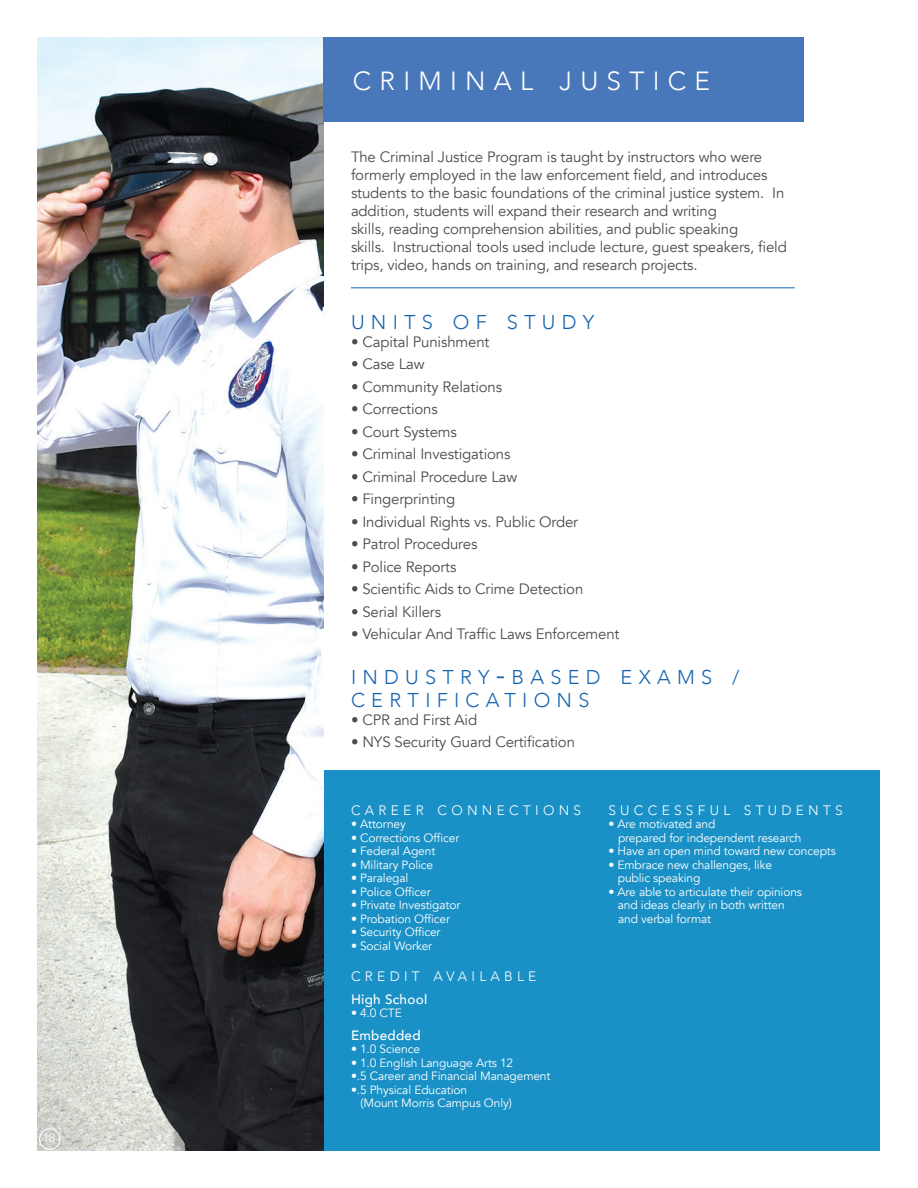
<style>
.page{position:relative;width:918px;height:1188px;background:#fff}
.page>*{position:absolute;margin:0;border:0;box-sizing:border-box;transform-origin:0 0}
.t1{font:300 26.25px "Avenir";color:#fff}
.t2{font:300 19.95px "Avenir";letter-spacing:.315em;color:#1665af}
.t3{font:15px/18px "Avenir";letter-spacing:-.01em;color:#4b4c4d}
.t4{font:300 13.65px "Avenir";letter-spacing:.315em;color:#fff}
.t5{font:500 13.5px "Avenir";letter-spacing:.02em;color:#fff}
.t6{font:12px/13.5px "Avenir";letter-spacing:-.01em;color:#fff}
.t7{font:300 12px "Avenir";color:#fff}
.s1{font-size:28.5px}
.s2{font-size:19.5px}
</style>
<div class="page">
<div style="left:323px;top:770px;width:557px;height:380px;background:#1a91c6"></div>
<img style="left:38px;top:38px;width:285px;height:1112px">
<hr style="left:351px;top:288px;width:444px;height:1px;background:#1665af">
<div style="left:323px;top:37px;width:481px;height:84px;background:#4978ba"></div>
<div style="left:39px;top:1129px;width:21px;height:21px;border:1px solid #fff;border-radius:50%"></div>
<p class="t7" style="left:43px;top:1131px;width:14px">18</p>
<p class="t1" style="left:353px;top:65px;width:359px">C R I M I N A L J U S T I C E</p>
<p class="t3" style="left:351px;top:148px;width:413px">The Criminal Justice Program is taught by instructors who were</p>
<p class="t3" style="left:351px;top:166px;width:418px">formerly employed in the law enforcement field, and introduces</p>
<p class="t3" style="left:351px;top:184px;width:435px">students to the basic foundations of the criminal justice system. In addition, students will expand their research and writing<br>skills, reading comprehension abilities, and public speaking</p>
<p class="t3" style="left:351px;top:238px;width:437px">skills. Instructional tools used include lecture, guest speakers, field</p>
<p class="t3" style="left:351px;top:256px;width:348px">trips, video, hands on training, and research projects.</p>
<h3 class="t2" style="left:351px;top:310px;width:245px">UNITS OF STUDY</h3>
<p class="t3" style="left:351px;top:333px;width:140px">• Capital Punishment</p>
<p class="t3" style="left:351px;top:355px;width:75px">• Case Law</p>
<p class="t3" style="left:351px;top:378px;width:153px">• Community Relations</p>
<p class="t3" style="left:351px;top:400px;width:88px">• Corrections</p>
<p class="t3" style="left:351px;top:423px;width:107px">• Court Systems</p>
<p class="t3" style="left:351px;top:445px;width:161px">• Criminal Investigations</p>
<p class="t3" style="left:351px;top:468px;width:168px">• Criminal Procedure Law</p>
<p class="t3" style="left:351px;top:490px;width:106px">• Fingerprinting</p>
<p class="t3" style="left:351px;top:513px;width:229px">• Individual Rights vs. Public Order</p>
<p class="t3" style="left:351px;top:535px;width:128px">• Patrol Procedures</p>
<p class="t3" style="left:351px;top:558px;width:107px">• Police Reports</p>
<p class="t3" style="left:351px;top:580px;width:234px">• Scientific Aids to Crime Detection</p>
<p class="t3" style="left:351px;top:603px;width:92px">• Serial Killers</p>
<p class="t3" style="left:351px;top:625px;width:270px">• Vehicular And Traffic Laws Enforcement</p>
<p class="t2" style="left:351px;top:665px;width:390px">INDUSTRY <span class="s1">-</span>BASED EXAMS <span class="s2">/</span></p>
<h3 class="t2" style="left:351px;top:688px;width:240px">CERTIFICATIONS</h3>
<p class="t3" style="left:351px;top:711px;width:128px">• CPR and First Aid</p>
<p class="t3" style="left:351px;top:733px;width:226px">• NYS Security Guard Certification</p>
<p class="t4" style="left:351px;top:802px;width:232px">CAREER CONNECTIONS</p>
<p class="t6" style="left:351px;top:817px;width:56px">• Attorney</p>
<p class="t6" style="left:351px;top:831px;width:110px">• Corrections Officer</p>
<p class="t6" style="left:351px;top:844px;width:86px">• Federal Agent</p>
<p class="t6" style="left:351px;top:858px;width:84px">• Military Police</p>
<p class="t6" style="left:351px;top:871px;width:59px">• Paralegal</p>
<p class="t6" style="left:351px;top:885px;width:81px">• Police Officer</p>
<p class="t6" style="left:351px;top:898px;width:111px">• Private Investigator</p>
<p class="t6" style="left:351px;top:912px;width:101px">• Probation Officer</p>
<p class="t6" style="left:351px;top:925px;width:91px">• Security Officer</p>
<p class="t6" style="left:351px;top:939px;width:83px">• Social Worker</p>
<p class="t4" style="left:351px;top:968px;width:187px">CREDIT AVAILABLE</p>
<p class="t5" style="left:351px;top:987px;width:78px">High School</p>
<p class="t6" style="left:351px;top:1006px;width:52px">• 4.0 CTE</p>
<p class="t5" style="left:351px;top:1023px;width:71px">Embedded</p>
<p class="t6" style="left:351px;top:1042px;width:71px">• 1.0 Science</p>
<p class="t6" style="left:351px;top:1056px;width:164px">• 1.0 English Language Arts 12</p>
<p class="t6" style="left:351px;top:1069px;width:201px">•.5 Career and Financial Management</p>
<p class="t6" style="left:360px;top:1083px;width:153px;text-indent:-9px">•.5 Physical Education<br>(Mount Morris Campus Only)</p>
<p class="t4" style="left:608px;top:802px;width:236px">SUCCESSFUL STUDENTS</p>
<p class="t6" style="left:618px;top:817px;width:185px;text-indent:-10px">• Are motivated and<br>prepared for independent research</p>
<p class="t6" style="left:608px;top:844px;width:229px">• Have an open mind toward new concepts</p>
<p class="t6" style="left:618px;top:858px;width:156px;text-indent:-9px">• Embrace new challenges, like public speaking</p>
<p class="t6" style="left:618px;top:885px;width:186px;text-indent:-9px">• Are able to articulate their opinions and ideas clearly in both written and verbal format</p>
</div>
